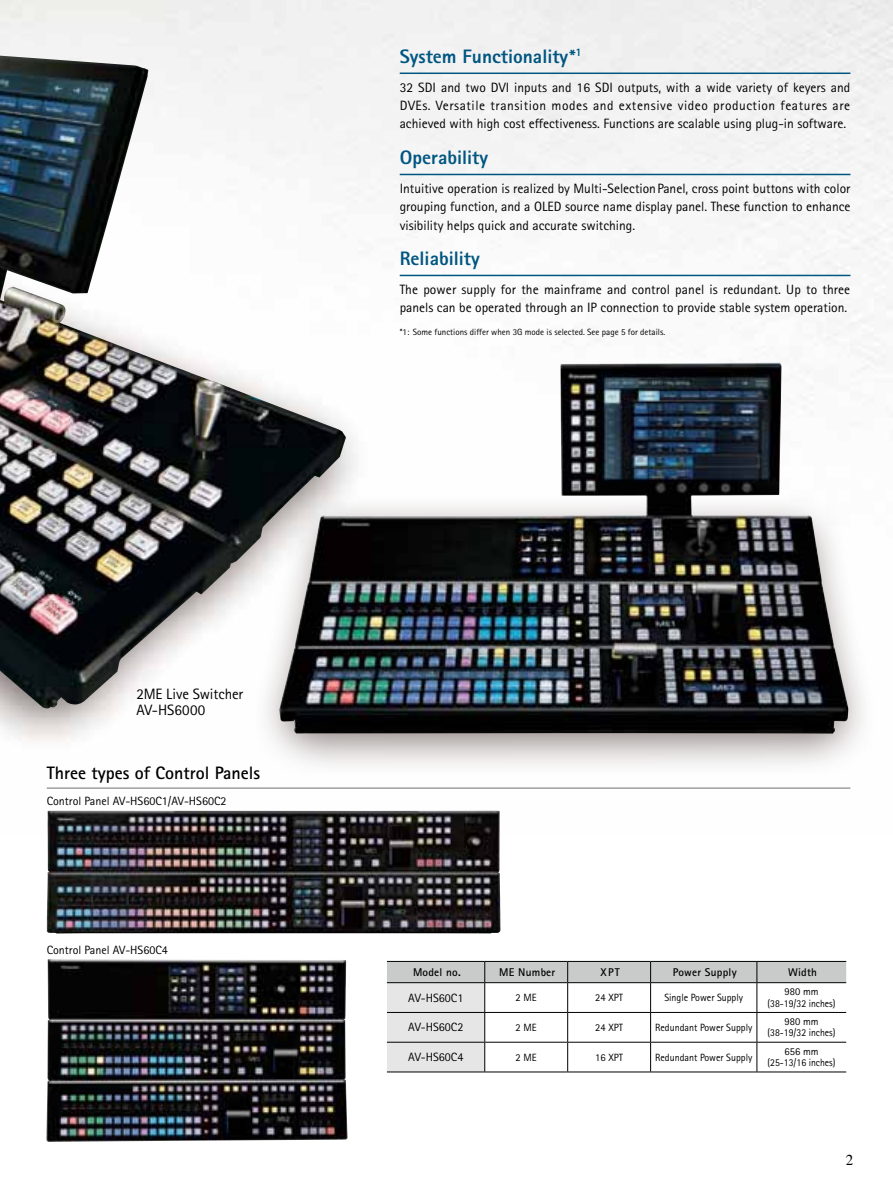
<style>
.page{position:relative;width:893px;height:1188px;background:#fff}
.page>*{position:absolute;margin:0;border:0;box-sizing:border-box;transform-origin:0 0}
.t1{font:800 19.5px "Rotis Sans Serif Std";color:#005681}
.t2{font:700 18px "Rotis Sans Serif Std";color:#000}
.t3{font:15px/15.9px "Rotis Sans Serif Std";letter-spacing:-.005em;color:#000}
.t4{font:15px "Times";color:#000}
.t5{font:13.5px/18.1px "Rotis Sans Serif Std";color:#000;text-align:justify}
.t6{font:12px "Rotis Sans Serif Std";color:#000}
.t7{font:700 11.25px "Rotis Sans Serif Std";letter-spacing:.02em;color:#000}
.t8{font:10.5px/11.1px "Rotis Sans Serif Std";color:#000;text-align:center}
.t9{font:10.5px "Rotis Sans Serif Std";color:#000;scale:.95 1}
.t10{font:9px "Rotis Sans Serif Std";color:#000}
</style>
<div class="page">
<img style="left:0;top:56px;width:346px;height:653px">
<img style="left:47px;top:810px;width:453px;height:124px">
<hr style="left:47px;top:788px;width:803px;height:1px;background:#727171">
<hr style="left:387px;top:1072px;width:98px;height:1px;background:#000">
<hr style="left:485px;top:1072px;width:83px;height:1px;background:#000">
<hr style="left:568px;top:1072px;width:83px;height:1px;background:#000">
<hr style="left:651px;top:1072px;width:106px;height:1px;background:#000">
<hr style="left:757px;top:1072px;width:89px;height:1px;background:#000">
<svg style="left:387px;top:961px;width:459px;height:111px"></svg>
<hr style="left:400px;top:73px;width:450px;height:1px;background:#005681">
<hr style="left:400px;top:174px;width:450px;height:1px;background:#005681">
<hr style="left:400px;top:275px;width:450px;height:1px;background:#005681">
<img style="left:46px;top:959px;width:301px;height:183px">
<div style="left:252px;top:493px;width:625px;height:284px;background:#584945;opacity:.65"></div>
<img style="left:279px;top:363px;width:569px;height:371px">
<h1 class="t1" style="left:400px;top:44px;width:184px">System Functionality*<sup>1</sup></h1>
<p class="t5" style="left:400px;top:78px;width:452px">32 SDI and two DVI inputs and 16 SDI outputs, with a wide variety of keyers and DVEs. Versatile transition modes and extensive video production features are achieved with high cost effectiveness. Functions are scalable using plug-in software.</p>
<h1 class="t1" style="left:400px;top:145px;width:90px">Operability</h1>
<p class="t5" style="left:400px;top:180px;width:452px">Intuitive operation is realized by Multi-Selection Panel, cross point buttons with color grouping function, and a OLED source name display panel. These function to enhance visibility helps quick and accurate switching.</p>
<h1 class="t1" style="left:400px;top:246px;width:82px">Reliability</h1>
<p class="t5" style="left:400px;top:281px;width:452px">The power supply for the mainframe and control panel is redundant. Up to three panels can be operated through an IP connection to provide stable system operation.</p>
<p class="t10" style="left:400px;top:327px;width:267px">*1 : Some functions differ when 3G mode is selected. See page 5 for details.</p>
<p class="t3" style="left:136px;top:686px;width:108px">2ME Live Switcher<br>AV-HS6000</p>
<h2 class="t2" style="left:47px;top:761px;width:215px">Three types of Control Panels</h2>
<p class="t6" style="left:47px;top:794px;width:181px">Control Panel AV‑HS60C1/AV‑HS60C2</p>
<p class="t6" style="left:47px;top:943px;width:123px">Control Panel AV‑HS60C4</p>
<p class="t7" style="left:413px;top:965px;width:49px">Model no.</p>
<p class="t7" style="left:499px;top:965px;width:57px">ME Number</p>
<p class="t7" style="left:601px;top:965px;width:21px">XPT</p>
<p class="t7" style="left:673px;top:965px;width:65px">Power Supply</p>
<p class="t7" style="left:788px;top:965px;width:31px">Width</p>
<p class="t6" style="left:408px;top:990px;width:57px">AV-HS60C1</p>
<p class="t8" style="left:516px;top:992px;width:23px">2 ME</p>
<p class="t8" style="left:595px;top:992px;width:29px">24 XPT</p>
<p class="t9" style="left:664px;top:991px;width:84px">Single Power Supply</p>
<p class="t8" style="left:768px;top:986px;width:69px">980 mm (38-19/32 inches)</p>
<p class="t6" style="left:408px;top:1020px;width:57px">AV-HS60C2</p>
<p class="t8" style="left:516px;top:1022px;width:23px">2 ME</p>
<p class="t8" style="left:595px;top:1022px;width:29px">24 XPT</p>
<p class="t9" style="left:655px;top:1021px;width:104px">Redundant Power Supply</p>
<p class="t8" style="left:768px;top:1016px;width:69px">980 mm (38-19/32 inches)</p>
<p class="t6" style="left:408px;top:1050px;width:57px">AV-HS60C4</p>
<p class="t8" style="left:516px;top:1051px;width:23px">2 ME</p>
<p class="t8" style="left:595px;top:1051px;width:29px">16 XPT</p>
<p class="t9" style="left:655px;top:1051px;width:104px">Redundant Power Supply</p>
<p class="t8" style="left:768px;top:1046px;width:69px">656 mm (25-13/16 inches)</p>
<p class="t4" style="left:846px;top:1146px;width:9px">2</p>
</div>
